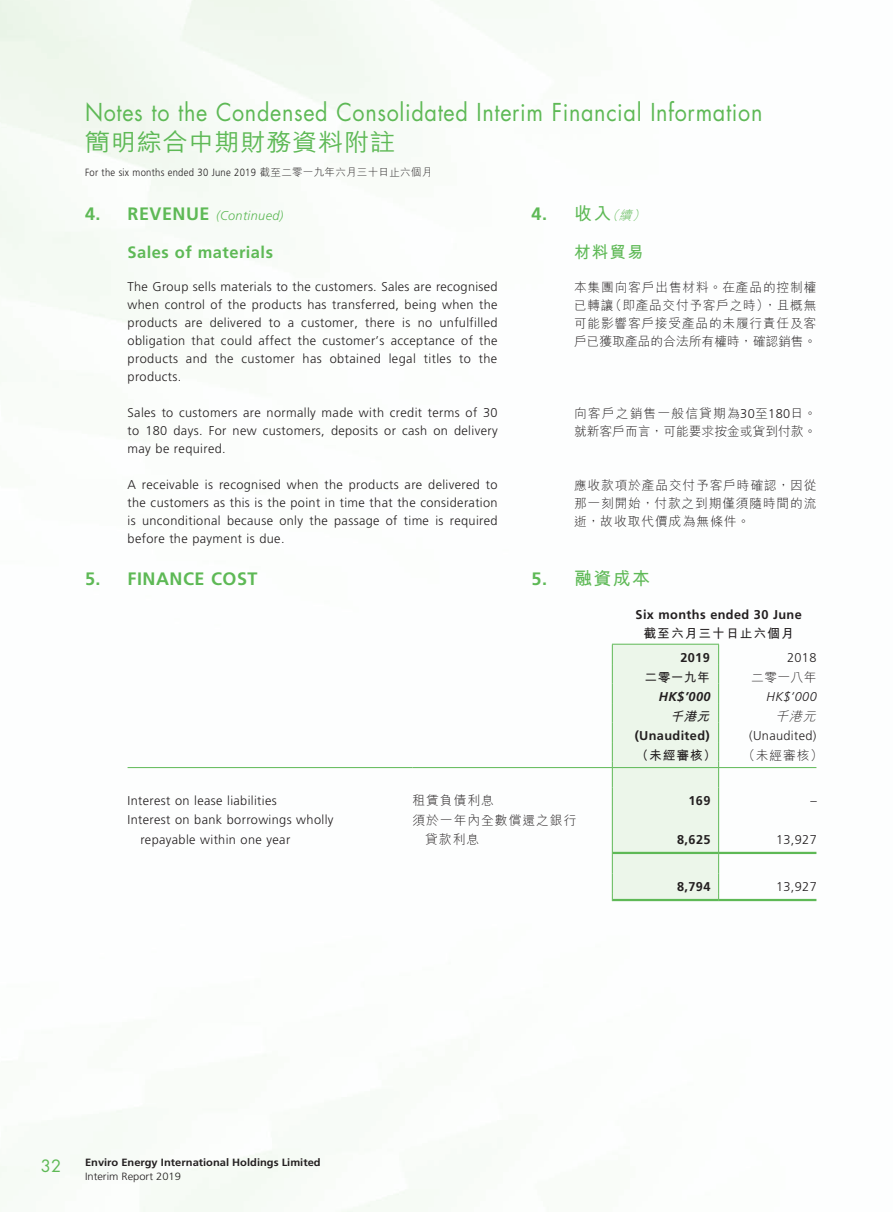
<style>
.page{position:relative;width:893px;height:1212px;background:#fff}
.page>*{position:absolute;margin:0;border:0;box-sizing:border-box;transform-origin:0 0}
.t1{font:24px "Futura Std";letter-spacing:.03em;color:#5eb956;scale:.9 1}
.t2{font:500 24px "M Hei HK";letter-spacing:.03em;color:#5eb956;scale:1.05 1}
.t3{font:700 18px "Frutiger LT Std";letter-spacing:.03em;color:#5eb956}
.t4{font:700 18px "M Hei HK";color:#5eb956}
.t5{font:700 16.5px "Frutiger LT Std";letter-spacing:.03em;color:#5eb956}
.t6{font:700 16.5px "M Hei HK";color:#5eb956}
.t7{font:16.5px "Futura Std";color:#5eb956}
.t8{font:300 12.75px/18px "Frutiger LT Std";letter-spacing:.03em;color:#231f20;text-align:justify}
.t9{font:300 12.75px/18px "M Hei HK";letter-spacing:.065em;color:#231f20;text-align:justify}
.t10{font:700 12.75px "Frutiger LT Std";letter-spacing:.03em;color:#231f20}
.t11{font:300 12.75px/18px "M Hei HK";color:#231f20}
.t12{font:700 12.75px "M Hei HK";letter-spacing:.08em;color:#231f20}
.t13{font:italic 300 12.75px "Frutiger LT Std";letter-spacing:.03em;color:#5eb956}
.t14{font:italic 700 12.75px "Frutiger LT Std";color:#231f20}
.t15{font:italic 300 12.75px "Frutiger LT Std";color:#231f20}
.t16{font:italic 300 12.75px "M Hei HK";color:#5eb956}
.t17{font:italic 700 12.75px "M Hei HK";color:#231f20}
.t18{font:italic 300 12.75px "M Hei HK";color:#231f20}
.t19{font:300 10.5px "Frutiger LT Std";letter-spacing:.03em;color:#231f20;scale:.9 1}
.t20{font:700 10.5px "Frutiger LT Std";color:#231f20;scale:1.06 1}
.t21{font:300 10.5px "Frutiger LT Std";color:#231f20;scale:1.06 1}
.s1{font-family:"M Hei HK"}
.s2{font-weight:700;font-style:normal;font-size:18px}
.s3{font-family:"Frutiger LT Std";font-weight:700;font-style:normal;font-size:18px}
.s4{font-family:"Frutiger LT Std"}
</style>
<div class="page">
<div style="left:612px;top:644px;width:107px;height:257px;background:#ecf6ea"></div>
<hr style="left:128px;top:767px;width:284px;height:1px;background:#5eb956">
<hr style="left:412px;top:767px;width:200px;height:1px;background:#5eb956">
<hr style="left:613px;top:767px;width:105px;height:1px;background:#5eb956">
<hr style="left:719px;top:767px;width:97px;height:1px;background:#5eb956">
<hr style="left:613px;top:852px;width:105px;height:2px;background:#5eb956">
<hr style="left:719px;top:852px;width:97px;height:2px;background:#5eb956">
<hr style="left:613px;top:899px;width:105px;height:2px;background:#5eb956">
<hr style="left:719px;top:899px;width:97px;height:2px;background:#5eb956">
<h1 class="t1" style="left:85px;top:97px;width:754px">Notes to the Condensed Consolidated Interim Financial Information</h1>
<h1 class="t2" style="left:85px;top:125px;width:297px">簡明綜合中期財務資料附註</h1>
<p class="t19" style="left:85px;top:166px;width:387px">For the six months ended 30 June 2019 <span class="s1">截至二零一九年六月三十日止六個月</span></p>
<p class="t13" style="left:85px;top:208px;width:200px"><span class="s2">4. REVENUE</span> (Continued)</p>
<p class="t5" style="left:128px;top:242px;width:147px">Sales of materials</p>
<p class="t8" style="left:128px;top:278px;width:372px">The Group sells materials to the customers. Sales are recognised when control of the products has transferred, being when the products are delivered to a customer, there is no unfulfilled obligation that could affect the customer’s acceptance of the products and the customer has obtained legal titles to the products.</p>
<p class="t8" style="left:128px;top:404px;width:372px">Sales to customers are normally made with credit terms of 30 to 180 days. For new customers, deposits or cash on delivery may be required.</p>
<p class="t8" style="left:128px;top:476px;width:372px">A receivable is recognised when the products are delivered to the customers as this is the point in time that the consideration is unconditional because only the passage of time is required before the payment is due.</p>
<h2 class="t3" style="left:85px;top:568px;width:174px">5. FINANCE COST</h2>
<p class="t10" style="left:636px;top:607px;width:168px">Six months ended 30 June</p>
<p class="t12" style="left:644px;top:624px;width:152px">截至六月三十日止六個月</p>
<p class="t10" style="left:680px;top:650px;width:31px">2019</p>
<p class="t8" style="left:787px;top:649px;width:31px">2018</p>
<p class="t12" style="left:645px;top:668px;width:67px">二零一九年</p>
<p class="t9" style="left:751px;top:668px;width:67px">二零一八年</p>
<p class="t14" style="left:659px;top:689px;width:53px">HK$’000</p>
<p class="t15" style="left:766px;top:689px;width:52px">HK$’000</p>
<p class="t17" style="left:670px;top:707px;width:45px">千港元</p>
<p class="t18" style="left:775px;top:707px;width:46px">千港元</p>
<p class="t10" style="left:635px;top:728px;width:77px">(Unaudited)</p>
<p class="t8" style="left:749px;top:727px;width:69px">(Unaudited)</p>
<p class="t12" style="left:636px;top:746px;width:82px">（未經審核）</p>
<p class="t9" style="left:743px;top:746px;width:82px">（未經審核）</p>
<p class="t8" style="left:128px;top:791px;width:151px">Interest on lease liabilities</p>
<p class="t9" style="left:412px;top:791px;width:83px">租賃負債利息</p>
<p class="t10" style="left:688px;top:793px;width:23px">169</p>
<p class="t8" style="left:810px;top:791px;width:8px">–</p>
<p class="t8" style="left:140px;top:810px;width:195px;line-height:19.5px;text-indent:-13px">Interest on bank borrowings wholly repayable within one year</p>
<p class="t9" style="left:425px;top:810px;width:153px;line-height:19.5px;text-indent:-13px">須於一年內全數償還之銀行貸款利息</p>
<p class="t16" style="left:531px;top:207px;width:119px"><span class="s3">4.</span> <span class="s2">收入</span>（續）</p>
<p class="t6" style="left:574px;top:240px;width:71px">材料貿易</p>
<p class="t9" style="left:574px;top:278px;width:244px">本集團向客戶出售材料。在產品的控制權已轉讓（即產品交付予客戶之時），且概無可能影響客戶接受產品的未履行責任及客戶已獲取產品的合法所有權時，確認銷售。</p>
<p class="t11" style="left:574px;top:404px;width:244px">向客戶之銷售一般信貸期為<span class="s4">30</span>至<span class="s4">180</span>日。就新客戶而言，可能要求按金或貨到付款。</p>
<p class="t9" style="left:574px;top:476px;width:244px">應收款項於產品交付予客戶時確認，因從那一刻開始，付款之到期僅須隨時間的流逝，故收取代價成為無條件。</p>
<h2 class="t4" style="left:531px;top:565px;width:120px"><span class="s4">5.</span> 融資成本</h2>
<p class="t10" style="left:677px;top:832px;width:35px">8,625</p>
<p class="t8" style="left:776px;top:830px;width:42px">13,927</p>
<p class="t10" style="left:677px;top:879px;width:35px">8,794</p>
<p class="t8" style="left:776px;top:878px;width:42px">13,927</p>
<p class="t7" style="left:41px;top:1155px;width:22px">32</p>
<p class="t20" style="left:85px;top:1156px;width:224px">Enviro Energy International Holdings Limited</p>
<p class="t21" style="left:85px;top:1170px;width:92px">Interim Report 2019</p>
</div>
